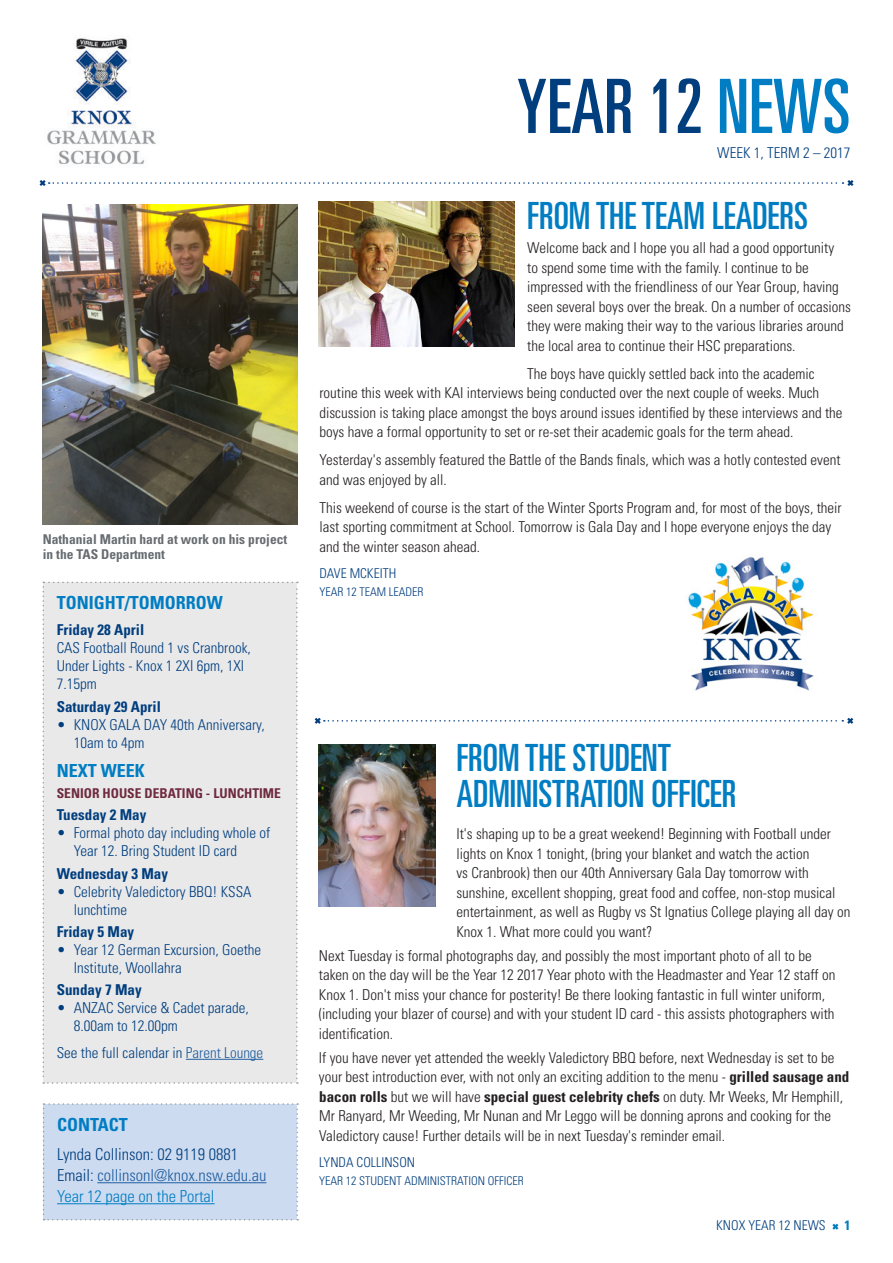
<style>
.page{position:relative;width:893px;height:1263px;background:#fff}
.page>*{position:absolute;margin:0;border:0;box-sizing:border-box;transform-origin:0 0}
.t1{font:ultra-condensed 75px "Univers LT Std";color:#003e7e}
.SECTION_HEADING{font:ultra-condensed 37.5px/36px "Univers LT Std";color:#007dc3}
.Calendar_Heading{font:700 condensed 18px "Univers LT Std";color:#007dc3}
.COPY{font:300 condensed 16.5px "Univers LT Std";color:#215e9f}
.COPY-2{font:300 condensed 16.5px "Univers LT Std";color:#003e7e}
.Hyperlink{font:300 condensed 16.5px "Univers LT Std";color:#007dc3}
.COPY-3{font:300 condensed 15px/19.5px "Univers LT Std";color:#231f20}
.Calendar_Text{font:300 condensed 15px/18px "Univers LT Std";color:#003e7e}
.COPY-4{font:300 condensed 15px/18px "Univers LT Std";color:#003e7e}
.Calendar_Date{font:700 condensed 15px "Univers LT Std";color:#003e7e}
.WEEK_NUMBER{font:300 condensed 15px "Univers LT Std";color:#003e7e}
.Calendar_Text-2{font:700 condensed 15px "Univers LT Std";color:#003e7e}
.PHOTO_CAPTIONS{font:700 condensed 13.5px/15px "Univers LT Std";color:#676c71}
.Calendar_Heading-2{font:700 condensed 13.5px "Univers LT Std";color:#6f2a3f}
.AUTHOR{font:300 condensed 13.5px "Univers LT Std";color:#003e7e}
.WEEK_NUMBER-2{font:300 condensed 13.5px "Univers LT Std";color:#003e7e}
.WEEK_NUMBER-3{font:700 condensed 13.5px "Univers LT Std";color:#007dc3}
.AUTHOR-2{font:300 condensed 12px "Univers LT Std";color:#003e7e}
.s1{color:#215e9f}
.s2{color:#003e7e}
.s3{color:#007dc3}
.s4{font-weight:700}
</style>
<div class="page">
<svg style="left:39px;top:180px;width:815px;height:6px"></svg>
<svg style="left:832px;top:1223px;width:7px;height:7px"></svg>
<img style="left:47px;top:38px;width:109px;height:127px">
<div style="left:43px;top:1103px;width:255px;height:117px;background:#cddbf0"></div>
<img style="left:43px;top:204px;width:255px;height:320px">
<svg style="left:314px;top:717px;width:540px;height:7px"></svg>
<div style="left:43px;top:582px;width:255px;height:502px;background:#e9e9ea"></div>
<img style="left:318px;top:202px;width:196px;height:145px">
<img style="left:318px;top:744px;width:117px;height:162px">
<img style="left:686px;top:557px;width:128px;height:134px">
<p class="PHOTO_CAPTIONS" style="left:43px;top:531px;width:246px">Nathanial Martin hard at work on his project in the TAS Department</p>
<p class="Calendar_Heading" style="left:57px;top:591px;width:168px">TONIGHT/TOMORROW</p>
<p class="Calendar_Date" style="left:57px;top:621px;width:89px">Friday 28 April</p>
<p class="Calendar_Text" style="left:57px;top:639px;width:196px">CAS Football Round 1 vs Cranbrook,<br>Under Lights - Knox 1 2XI 6pm, 1XI<br>7.15pm</p>
<p class="Calendar_Text-2" style="left:57px;top:697px;width:106px">Saturday 29 April</p>
<p class="Calendar_Text" style="left:74px;top:715px;width:192px;text-indent:-17px">• KNOX GALA DAY 40th Anniversary,<br>10am to 4pm</p>
<p class="Calendar_Heading" style="left:57px;top:760px;width:90px">NEXT WEEK</p>
<p class="Calendar_Heading-2" style="left:57px;top:785px;width:226px">SENIOR HOUSE DEBATING - LUNCHTIME</p>
<p class="Calendar_Date" style="left:57px;top:806px;width:91px">Tuesday 2 May</p>
<p class="Calendar_Text" style="left:74px;top:824px;width:198px;text-indent:-17px">• Formal photo day including whole of<br>Year 12. Bring Student ID card</p>
<p class="Calendar_Date" style="left:57px;top:864px;width:113px">Wednesday 3 May</p>
<p class="Calendar_Text" style="left:74px;top:882px;width:179px;text-indent:-17px">• Celebrity Valedictory BBQ! KSSA lunchtime</p>
<p class="Calendar_Date" style="left:57px;top:922px;width:79px">Friday 5 May</p>
<p class="Calendar_Text" style="left:74px;top:941px;width:189px;text-indent:-17px">• Year 12 German Excursion, Goethe<br>Institute, Woollahra</p>
<p class="Calendar_Date" style="left:57px;top:981px;width:86px">Sunday 7 May</p>
<p class="COPY-4" style="left:74px;top:999px;width:176px;text-indent:-17px">• ANZAC Service &amp; Cadet parade,<br>8.00am to 12.00pm</p>
<p class="COPY-4" style="left:57px;top:1043px;width:208px">See the full calendar in <span class="s1">Parent Lounge</span></p>
<p class="Calendar_Heading" style="left:57px;top:1113px;width:72px">CONTACT</p>
<p class="COPY-2" style="left:57px;top:1144px;width:183px">Lynda Collinson: 02 9119 0881</p>
<p class="COPY" style="left:57px;top:1165px;width:211px"><span class="s2">Email:</span> collinsonl@knox.nsw.edu.au</p>
<p class="Hyperlink" style="left:57px;top:1186px;width:159px">Year 12 page on the Portal</p>
<h1 class="t1" style="left:517px;top:64px;width:335px">YEAR 12 <span class="s3">NEWS</span></h1>
<p class="WEEK_NUMBER" style="left:717px;top:143px;width:135px">WEEK 1, TERM 2 – 2017</p>
<p class="SECTION_HEADING" style="left:527px;top:197px;width:282px">FROM THE TEAM LEADERS</p>
<p class="COPY-3" style="left:527px;top:238px;width:325px">Welcome back and I hope you all had a good opportunity<br>to spend some time with the family. I continue to be impressed with the friendliness of our Year Group, having seen several boys over the break. On a number of occasions they were making their way to the various libraries around the local area to continue their HSC preparations.</p>
<p class="COPY-3" style="left:319px;top:364px;width:525px;text-indent:208px">The boys have quickly settled back into the academic routine this week with KAI interviews being conducted over the next couple of weeks. Much discussion is taking place amongst the boys around issues identified by these interviews and the boys have a formal opportunity to set or re-set their academic goals for the term ahead.</p>
<p class="COPY-3" style="left:319px;top:450px;width:523px">Yesterday's assembly featured the Battle of the Bands finals, which was a hotly contested event and was enjoyed by all.</p>
<p class="COPY-3" style="left:319px;top:498px;width:524px">This weekend of course is the start of the Winter Sports Program and, for most of the boys, their last sporting commitment at School. Tomorrow is Gala Day and I hope everyone enjoys the day and the winter season ahead.</p>
<p class="AUTHOR" style="left:319px;top:565px;width:78px">DAVE MCKEITH</p>
<p class="AUTHOR-2" style="left:319px;top:585px;width:105px">YEAR 12 TEAM LEADER</p>
<p class="SECTION_HEADING" style="left:456px;top:740px;width:281px">FROM THE STUDENT<br>ADMINISTRATION OFFICER</p>
<p class="COPY-3" style="left:456px;top:824px;width:395px">It's shaping up to be a great weekend! Beginning with Football under lights on Knox 1 tonight, (bring your blanket and watch the action<br>vs Cranbrook) then our 40th Anniversary Gala Day tomorrow with sunshine, excellent shopping, great food and coffee, non-stop musical entertainment, as well as Rugby vs St Ignatius College playing all day on Knox 1. What more could you want?</p>
<p class="COPY-3" style="left:319px;top:946px;width:518px">Next Tuesday is formal photographs day, and possibly the most important photo of all to be taken on the day will be the Year 12 2017 Year photo with the Headmaster and Year 12 staff on Knox 1. Don't miss your chance for posterity! Be there looking fantastic in full winter uniform, (including your blazer of course) and with your student ID card - this assists photographers with identification.</p>
<p class="COPY-3" style="left:319px;top:1047px;width:532px">If you have never yet attended the weekly Valedictory BBQ before, next Wednesday is set to be your best introduction ever, with not only an exciting addition to the menu - <span class="s4">grilled sausage and bacon rolls</span> but we will have <span class="s4">special guest celebrity chefs</span> on duty. Mr Weeks, Mr Hemphill, Mr Ranyard, Mr Weeding, Mr Nunan and Mr Leggo will be donning aprons and cooking for the Valedictory cause! Further details will be in next Tuesday's reminder email.</p>
<p class="AUTHOR" style="left:319px;top:1154px;width:97px">LYNDA COLLINSON</p>
<p class="AUTHOR-2" style="left:319px;top:1173px;width:206px">YEAR 12 STUDENT ADMINISTRATION OFFICER</p>
<p class="WEEK_NUMBER-2" style="left:716px;top:1217px;width:111px">KNOX YEAR 12 NEWS</p>
<p class="WEEK_NUMBER-3" style="left:844px;top:1217px;width:7px">1</p>
</div>
